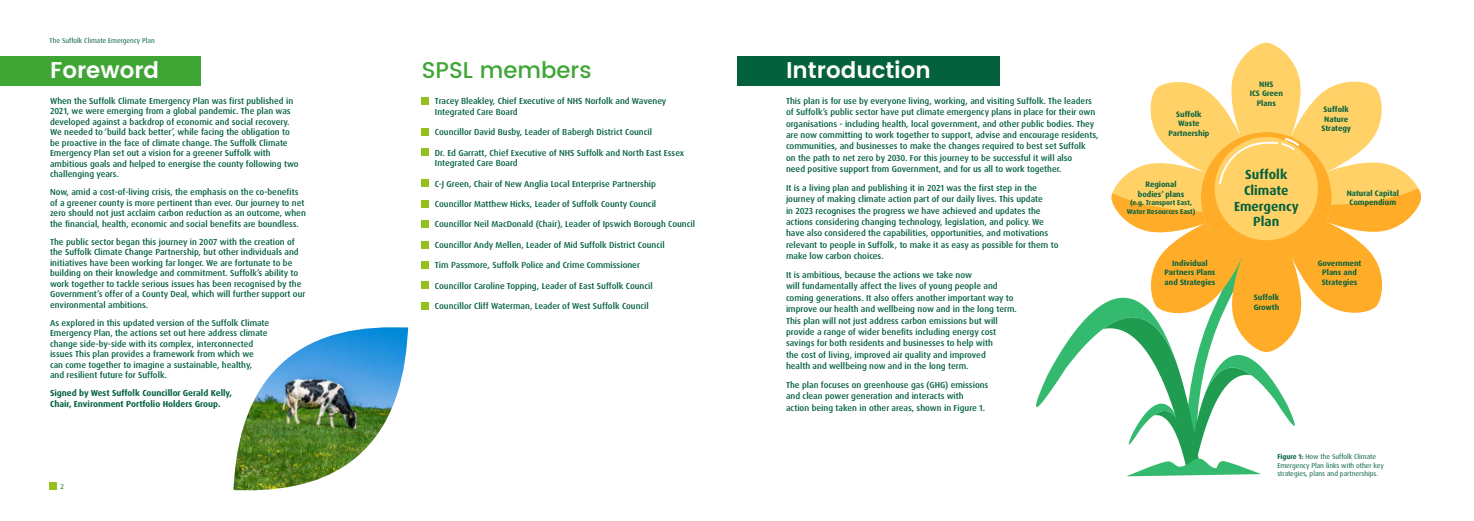
<style>
.page{position:relative;width:1474px;height:521px;background:#fff}
.page>*{position:absolute;margin:0;border:0;box-sizing:border-box;transform-origin:0 0}
.t1{font:600 22.75px "Poppins";color:#fff}
.t2{font:500 22.75px "Poppins";color:#3fa535}
.t3{font:700 13.21px/15.8px "Dax Pro";color:#03613d;text-align:center}
.t4{font:500 8.75px/10.5px "Dax Pro";color:#03613d}
.t5{font:700 8.75px/10.5px "Dax Pro";color:#03613d}
.t6{font:700 7.88px/9.5px "Dax Pro";color:#03613d;text-align:center}
.t7{font:7px/8.4px "Dax Pro";color:#03613d}
.t8{font:700 7px/8.4px "Dax Pro";color:#03613d;text-align:center}
.s1{font-weight:700}
</style>
<div class="page">
<div style="left:50px;top:482px;width:7px;height:8px;background:#95c11f"></div>
<div style="left:0;top:56px;width:201px;height:30px;background:#3fa535"></div>
<div style="left:422px;top:97px;width:7px;height:8px;background:#95c11f"></div>
<div style="left:422px;top:128px;width:7px;height:8px;background:#95c11f"></div>
<div style="left:422px;top:149px;width:7px;height:7px;background:#95c11f"></div>
<div style="left:422px;top:180px;width:7px;height:7px;background:#95c11f"></div>
<div style="left:422px;top:200px;width:7px;height:7px;background:#95c11f"></div>
<div style="left:422px;top:221px;width:7px;height:7px;background:#95c11f"></div>
<div style="left:422px;top:241px;width:7px;height:7px;background:#95c11f"></div>
<div style="left:422px;top:261px;width:7px;height:8px;background:#95c11f"></div>
<div style="left:422px;top:282px;width:7px;height:7px;background:#95c11f"></div>
<div style="left:422px;top:302px;width:7px;height:7px;background:#95c11f"></div>
<img style="left:233px;top:327px;width:175px;height:163px">
<svg style="left:1036px;top:43px;width:384px;height:433px"></svg>
<div style="left:737px;top:56px;width:262px;height:30px;background:#03613d"></div>
<p class="t7" style="left:50px;top:36px;width:107px">The Suffolk Climate Emergency Plan</p>
<h1 class="t1" style="left:50px;top:53px;width:111px">Foreword</h1>
<p class="t4" style="left:50px;top:96px;width:250px">When the Suffolk Climate Emergency Plan was first published in 2021, we were emerging from a global pandemic. The plan was developed against a backdrop of economic and social recovery.<br>We needed to ‘build back better’, while facing the obligation to be proactive in the face of climate change. The Suffolk Climate Emergency Plan set out a vision for a greener Suffolk with ambitious goals and helped to energise the county following two challenging years.</p>
<p class="t4" style="left:50px;top:187px;width:257px">Now, amid a cost-of-living crisis, the emphasis on the co-benefits of a greener county is more pertinent than ever. Our journey to net zero should not just acclaim carbon reduction as an outcome, when the financial, health, economic and social benefits are boundless.</p>
<p class="t4" style="left:50px;top:236px;width:257px">The public sector began this journey in 2007 with the creation of the Suffolk Climate Change Partnership, but other individuals and initiatives have been working far longer. We are fortunate to be building on their knowledge and commitment. Suffolk’s ability to work together to tackle serious issues has been recognised by the Government’s offer of a County Deal, which will further support our environmental ambitions.</p>
<p class="t4" style="left:50px;top:317px;width:221px">As explored in this updated version of the Suffolk Climate Emergency Plan, the actions set out here address climate change side-by-side with its complex, interconnected issues This plan provides a framework from which we<br>can come together to imagine a sustainable, healthy,<br>and resilient future for Suffolk.</p>
<p class="t5" style="left:50px;top:388px;width:184px">Signed by West Suffolk Councillor Gerald Kelly,<br>Chair, Environment Portfolio Holders Group.</p>
<p class="t7" style="left:61px;top:482px;width:5px">2</p>
<h1 class="t2" style="left:422px;top:53px;width:171px">SPSL members</h1>
<p class="t4" style="left:435px;top:96px;width:233px">Tracey Bleakley, Chief Executive of NHS Norfolk and Waveney<br>Integrated Care Board</p>
<p class="t4" style="left:435px;top:127px;width:218px">Councillor David Busby, Leader of Babergh District Council</p>
<p class="t4" style="left:435px;top:147px;width:251px">Dr. Ed Garratt, Chief Executive of NHS Suffolk and North East Essex<br>Integrated Care Board</p>
<p class="t4" style="left:435px;top:178px;width:222px">C-J Green, Chair of New Anglia Local Enterprise Partnership</p>
<p class="t4" style="left:435px;top:199px;width:223px">Councillor Matthew Hicks, Leader of Suffolk County Council</p>
<p class="t4" style="left:435px;top:219px;width:261px">Councillor Neil MacDonald (Chair), Leader of Ipswich Borough Council</p>
<p class="t4" style="left:435px;top:239px;width:231px">Councillor Andy Mellen, Leader of Mid Suffolk District Council</p>
<p class="t4" style="left:435px;top:260px;width:206px">Tim Passmore, Suffolk Police and Crime Commissioner</p>
<p class="t4" style="left:435px;top:280px;width:219px">Councillor Caroline Topping, Leader of East Suffolk Council</p>
<p class="t4" style="left:435px;top:301px;width:215px">Councillor Cliff Waterman, Leader of West Suffolk Council</p>
<h1 class="t1" style="left:786px;top:53px;width:146px">Introduction</h1>
<p class="t4" style="left:786px;top:95px;width:314px;line-height:11.4px">This plan is for use by everyone living, working, and visiting Suffolk. The leaders of Suffolk’s public sector have put climate emergency plans in place for their own organisations - including health, local government, and other public bodies. They are now committing to work together to support, advise and encourage residents, communities, and businesses to make the changes required to best set Suffolk<br>on the path to net zero by 2030. For this journey to be successful it will also<br>need positive support from Government, and for us all to work together.</p>
<p class="t4" style="left:786px;top:182px;width:274px;line-height:11.4px">It is a living plan and publishing it in 2021 was the first step in the journey of making climate action part of our daily lives. This update<br>in 2023 recognises the progress we have achieved and updates the actions considering changing technology, legislation, and policy. We have also considered the capabilities, opportunities, and motivations relevant to people in Suffolk, to make it as easy as possible for them to make low carbon choices.</p>
<p class="t4" style="left:786px;top:269px;width:232px;line-height:11.4px">It is ambitious, because the actions we take now<br>will fundamentally affect the lives of young people and coming generations. It also offers another important way to improve our health and wellbeing now and in the long term.<br>This plan will not just address carbon emissions but will provide a range of wider benefits including energy cost savings for both residents and businesses to help with<br>the cost of living, improved air quality and improved<br>health and wellbeing now and in the long term.</p>
<p class="t4" style="left:786px;top:379px;width:204px;line-height:11.4px">The plan focuses on greenhouse gas (GHG) emissions and clean power generation and interacts with action being taken in other areas, shown in Figure 1.</p>
<p class="t6" style="left:1168px;top:109px;width:42px">Suffolk<br>Waste<br>Partnership</p>
<p class="t6" style="left:1137px;top:180px;width:48px">Regional bodies’ plans</p>
<p class="t8" style="left:1126px;top:199px;width:70px">(e.g. Transport East,<br>Water Resources East)</p>
<p class="t6" style="left:1164px;top:258px;width:52px">Individual<br>Partners Plans and Strategies</p>
<p class="t6" style="left:1249px;top:80px;width:35px">NHS<br>ICS Green<br>Plans</p>
<h2 class="t3" style="left:1233px;top:166px;width:66px">Suffolk<br>Climate<br>Emergency<br>Plan</h2>
<p class="t6" style="left:1253px;top:293px;width:27px;text-align:left">Suffolk<br>Growth</p>
<p class="t6" style="left:1321px;top:105px;width:31px">Suffolk<br>Nature<br>Strategy</p>
<p class="t6" style="left:1346px;top:188px;width:54px">Natural Capital<br>Compendium</p>
<p class="t6" style="left:1317px;top:258px;width:45px">Government<br>Plans and<br>Strategies</p>
<p class="t7" style="left:1277px;top:453px;width:108px"><span class="s1">Figure 1:</span> How the Suffolk Climate<br>Emergency Plan links with other key strategies, plans and partnerships.</p>
</div>
